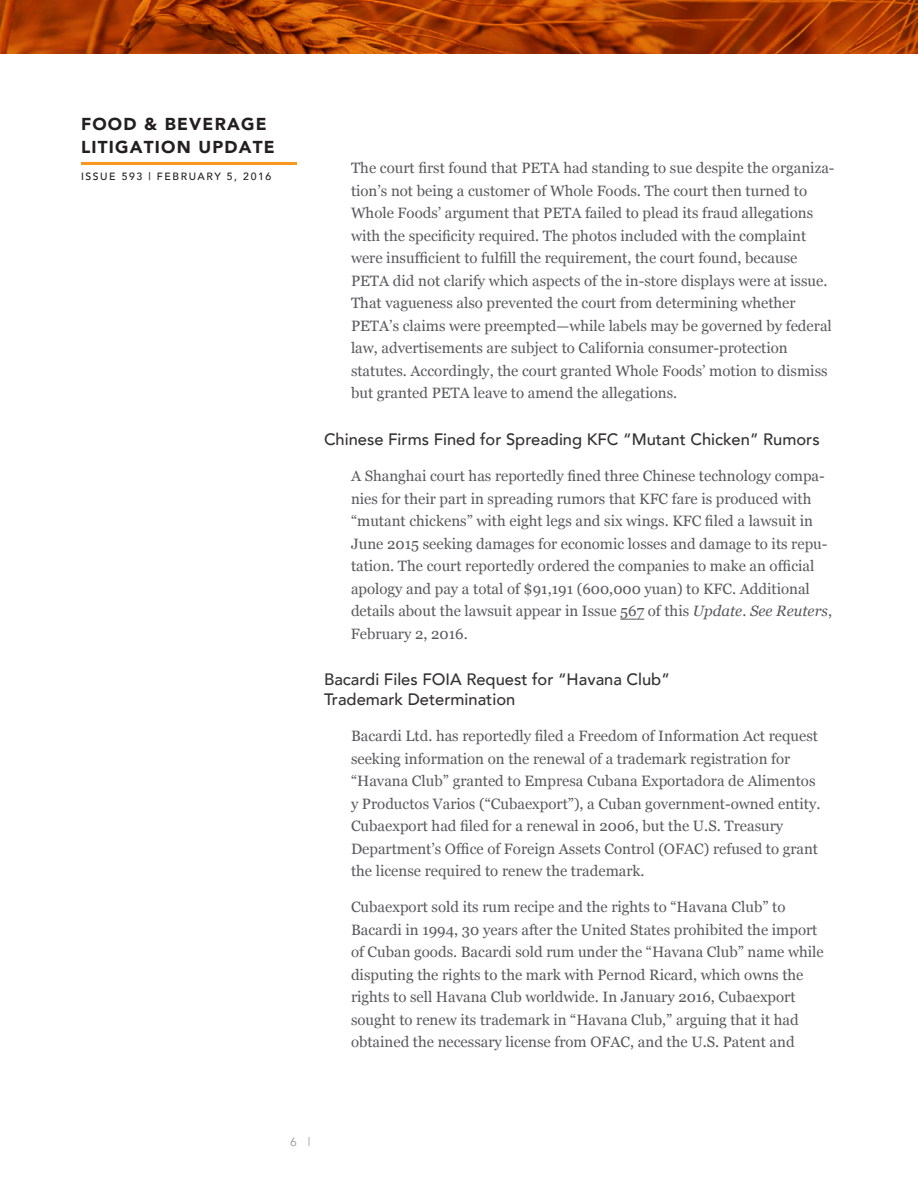
<style>
.page{position:relative;width:918px;height:1188px;background:#fff}
.page>*{position:absolute;margin:0;border:0;box-sizing:border-box;transform-origin:0 0}
.t1{font:900 17.25px/22.5px "Avenir";letter-spacing:.07em;color:#231f20}
.t2{font:500 16.5px/19.8px "Avenir";color:#333132}
.t3{font:15px/22.5px "Georgia";color:#58595b}
.t4{font:12px "Avenir";color:#939598}
.t5{font:500 10.5px "Avenir";letter-spacing:.15em;color:#231f20}
.s1{font-style:italic}
</style>
<div class="page">
<hr style="left:81px;top:162px;width:216px;height:3px;background:#f8971d">
<svg style="left:0;top:0;width:918px;height:54px;background:#a83c02"></svg>
<svg style="left:620px;top:619px;width:24px;height:1px"></svg>
<p class="t1" style="left:81px;top:113px;width:195px">FOOD &amp; BEVERAGE<br>LITIGATION UPDATE</p>
<p class="t5" style="left:81px;top:167px;width:192px">ISSUE 593 | FEBRUARY 5, 2016</p>
<p class="t3" style="left:351px;top:157px;width:485px">The court first found that PETA had standing to sue despite the organiza&shy;tion’s not being a customer of Whole Foods. The court then turned to Whole Foods’ argument that PETA failed to plead its fraud allegations with the specificity required. The photos included with the complaint were insufficient to fulfill the requirement, the court found, because PETA did not clarify which aspects of the in-store displays were at issue.<br>That vagueness also prevented the court from determining whether PETA’s claims were preempted—while labels may be governed by federal law, advertisements are subject to California consumer-protection statutes. Accordingly, the court granted Whole Foods’ motion to dismiss but granted PETA leave to amend the allegations.</p>
<p class="t2" style="left:324px;top:429px;width:497px">Chinese Firms Fined for Spreading KFC “Mutant Chicken” Rumors</p>
<p class="t3" style="left:351px;top:465px;width:483px">A Shanghai court has reportedly fined three Chinese technology compa&shy;nies for their part in spreading rumors that KFC fare is produced with “mutant chickens” with eight legs and six wings. KFC filed a lawsuit in June 2015 seeking damages for economic losses and damage to its repu&shy;tation. The court reportedly ordered the companies to make an official apology and pay a total of $91,191 (600,000 yuan) to KFC. Additional details about the lawsuit appear in Issue 567 of this <span class="s1">Update</span>. <span class="s1">See Reuters</span>, February 2, 2016.</p>
<p class="t2" style="left:324px;top:669px;width:347px">Bacardi Files FOIA Request for “Havana Club”<br>Trademark Determination</p>
<p class="t3" style="left:351px;top:725px;width:471px">Bacardi Ltd. has reportedly filed a Freedom of Information Act request seeking information on the renewal of a trademark registration for “Havana Club” granted to Empresa Cubana Exportadora de Alimentos y Productos Varios (“Cubaexport”), a Cuban government-owned entity.<br>Cubaexport had filed for a renewal in 2006, but the U.S. Treasury Department’s Office of Foreign Assets Control (OFAC) refused to grant the license required to renew the trademark.</p>
<p class="t3" style="left:351px;top:896px;width:474px">Cubaexport sold its rum recipe and the rights to “Havana Club” to Bacardi in 1994, 30 years after the United States prohibited the import of Cuban goods. Bacardi sold rum under the “Havana Club” name while disputing the rights to the mark with Pernod Ricard, which owns the rights to sell Havana Club worldwide. In January 2016, Cubaexport sought to renew its trademark in “Havana Club,” arguing that it had obtained the necessary license from OFAC, and the U.S. Patent and</p>
<p class="t4" style="left:290px;top:1135px;width:22px">6 |</p>
</div>
